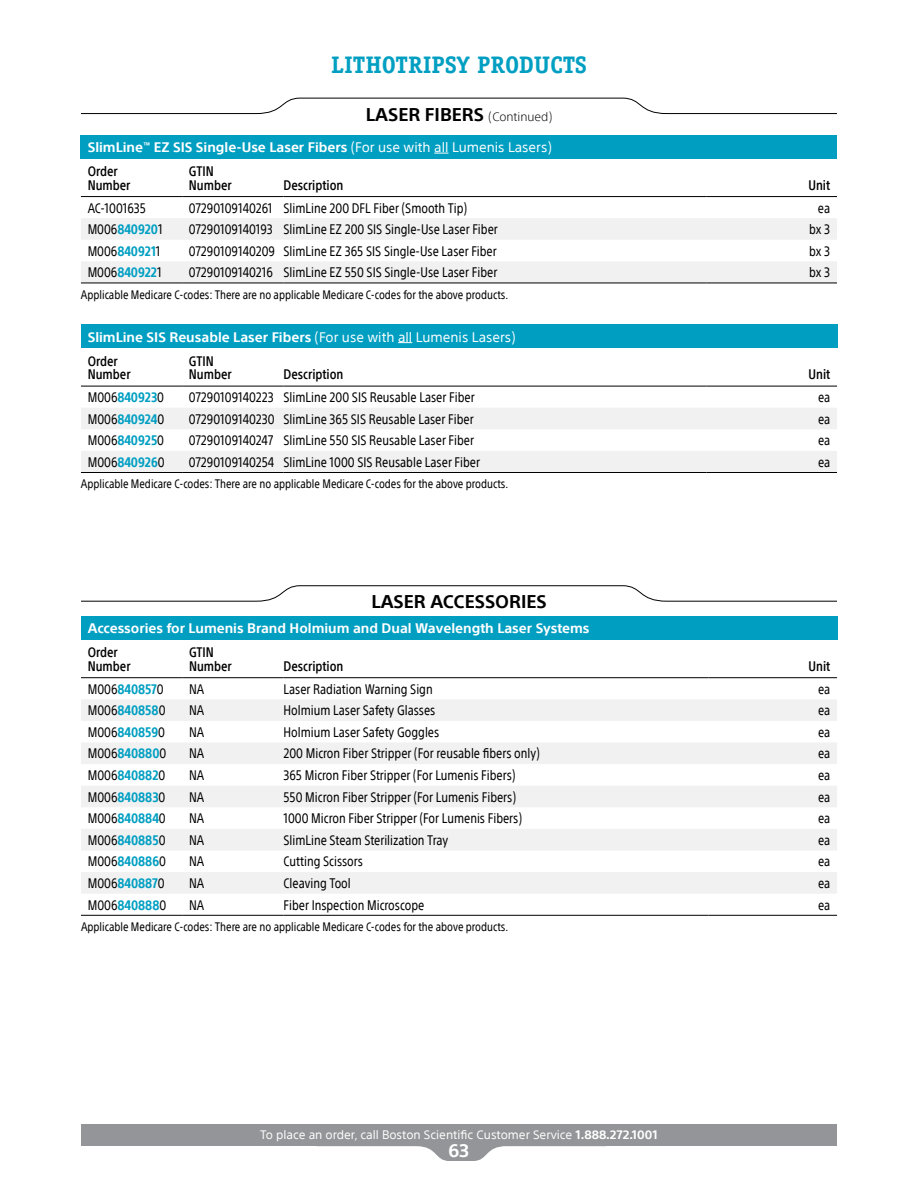
<style>
.page{position:relative;width:918px;height:1188px;background:#fff}
.page>*{position:absolute;margin:0;border:0;box-sizing:border-box;transform-origin:0 0}
.t1{font:700 24px "Officina Serif";color:#009fc2}
.t2{font:700 18px "SST";color:#000}
.t3{font:700 18px "SST";color:#fff}
.t4{font:condensed 13.5px "SST";color:#000}
.t5{font:700 condensed 13.5px "SST";color:#009fc2}
.t6{font:700 13.5px/24.3px "SST";color:#fff}
.t7{font:500 condensed 13.5px/13.5px "SST";color:#000}
.t8{font:condensed 12px "SST";color:#000}
.t9{font:12px "SST";color:#fff}
.s1{font-weight:300;font-size:12px}
.s2{font-weight:400}
.s3{font-weight:500;font-stretch:condensed;color:#000}
.s4{font-weight:400;color:#000}
.s5{font-weight:700}
</style>
<div class="page">
<div style="left:81px;top:1125px;width:756px;height:21px;background:#939598"></div>
<svg style="left:317px;top:1146px;width:289px;height:15px"></svg>
<svg style="left:81px;top:97px;width:756px;height:17px"></svg>
<svg style="left:81px;top:585px;width:756px;height:17px"></svg>
<div style="left:81px;top:616px;width:756px;height:24px;background:#009fc2"></div>
<svg style="left:81px;top:700px;width:756px;height:193px;fill:#f1f1f2"></svg>
<hr style="left:81px;top:677px;width:101px;height:1px;background:#000">
<hr style="left:182px;top:677px;width:102px;height:1px;background:#000">
<hr style="left:284px;top:677px;width:424px;height:1px;background:#000">
<hr style="left:708px;top:677px;width:129px;height:1px;background:#000">
<hr style="left:81px;top:915px;width:101px;height:1px;background:#000">
<hr style="left:182px;top:915px;width:102px;height:1px;background:#000">
<hr style="left:284px;top:915px;width:424px;height:1px;background:#000">
<hr style="left:708px;top:915px;width:129px;height:1px;background:#000">
<div style="left:81px;top:135px;width:756px;height:24px;background:#009fc2"></div>
<svg style="left:81px;top:218px;width:756px;height:65px;fill:#f1f1f2"></svg>
<hr style="left:81px;top:196px;width:101px;height:1px;background:#000">
<hr style="left:182px;top:196px;width:101px;height:1px;background:#000">
<hr style="left:283px;top:196px;width:423px;height:1px;background:#000">
<hr style="left:706px;top:196px;width:131px;height:1px;background:#000">
<hr style="left:81px;top:283px;width:101px;height:1px;background:#000">
<hr style="left:182px;top:283px;width:101px;height:1px;background:#000">
<hr style="left:283px;top:283px;width:423px;height:1px;background:#000">
<hr style="left:706px;top:283px;width:131px;height:1px;background:#000">
<svg style="left:434px;top:153px;width:14px;height:1px"></svg>
<div style="left:81px;top:325px;width:756px;height:23px;background:#009fc2"></div>
<svg style="left:81px;top:408px;width:756px;height:64px;fill:#f1f1f2"></svg>
<hr style="left:81px;top:386px;width:101px;height:1px;background:#000">
<hr style="left:182px;top:386px;width:101px;height:1px;background:#000">
<hr style="left:283px;top:386px;width:423px;height:1px;background:#000">
<hr style="left:706px;top:386px;width:131px;height:1px;background:#000">
<hr style="left:81px;top:472px;width:101px;height:1px;background:#000">
<hr style="left:182px;top:472px;width:101px;height:1px;background:#000">
<hr style="left:283px;top:472px;width:423px;height:1px;background:#000">
<hr style="left:706px;top:472px;width:131px;height:1px;background:#000">
<svg style="left:398px;top:342px;width:14px;height:1px"></svg>
<h1 class="t1" style="left:331px;top:50px;width:257px">LITHOTRIPSY PRODUCTS</h1>
<h2 class="t2" style="left:366px;top:104px;width:188px">LASER FIBERS <span class="s1">(Continued)</span></h2>
<p class="t6" style="left:88px;top:135px;width:465px">SlimLine<sup>™</sup> EZ SIS Single-Use Laser Fibers <span class="s2">(For use with all Lumenis Lasers)<br></span><span class="s3">Order</span></p>
<p class="t7" style="left:88px;top:178px;width:44px">Number</p>
<p class="t7" style="left:189px;top:165px;width:44px">GTIN<br>Number</p>
<p class="t7" style="left:283px;top:178px;width:61px">Description</p>
<p class="t7" style="left:808px;top:178px;width:23px">Unit</p>
<p class="t4" style="left:88px;top:200px;width:60px">AC-1001635</p>
<p class="t4" style="left:189px;top:200px;width:280px">07290109140261 SlimLine 200 DFL Fiber (Smooth Tip)</p>
<p class="t4" style="left:818px;top:200px;width:14px">ea</p>
<p class="t5" style="left:88px;top:221px;width:77px"><span class="s4">M006</span>840920<span class="s4">1</span></p>
<p class="t4" style="left:189px;top:221px;width:310px">07290109140193 SlimLine EZ 200 SIS Single-Use Laser Fiber</p>
<p class="t4" style="left:809px;top:221px;width:22px">bx3</p>
<p class="t5" style="left:88px;top:243px;width:74px"><span class="s4">M006</span>840921<span class="s4">1</span></p>
<p class="t4" style="left:189px;top:243px;width:309px">07290109140209 SlimLine EZ 365 SIS Single-Use Laser Fiber</p>
<p class="t4" style="left:809px;top:243px;width:22px">bx3</p>
<p class="t5" style="left:88px;top:264px;width:75px"><span class="s4">M006</span>840922<span class="s4">1</span></p>
<p class="t4" style="left:189px;top:264px;width:310px">07290109140216 SlimLine EZ 550 SIS Single-Use Laser Fiber</p>
<p class="t4" style="left:809px;top:264px;width:22px">bx3</p>
<p class="t8" style="left:81px;top:288px;width:429px">Applicable Medicare C-codes: There are no applicable Medicare C-codes for the above products.</p>
<p class="t6" style="left:88px;top:325px;width:429px">SlimLine SIS Reusable Laser Fibers <span class="s2">(For use with all Lumenis Lasers)<br></span><span class="s3">Order</span></p>
<p class="t7" style="left:88px;top:368px;width:44px">Number</p>
<p class="t7" style="left:189px;top:354px;width:44px">GTIN<br>Number</p>
<p class="t7" style="left:283px;top:368px;width:61px">Description</p>
<p class="t7" style="left:809px;top:368px;width:23px">Unit</p>
<p class="t5" style="left:88px;top:389px;width:78px"><span class="s4">M006</span>840923<span class="s4">0</span></p>
<p class="t4" style="left:189px;top:389px;width:287px">07290109140223 SlimLine 200 SIS Reusable Laser Fiber</p>
<p class="t4" style="left:818px;top:389px;width:14px">ea</p>
<p class="t5" style="left:88px;top:411px;width:78px"><span class="s4">M006</span>840924<span class="s4">0</span></p>
<p class="t4" style="left:189px;top:411px;width:286px">07290109140230 SlimLine 365 SIS Reusable Laser Fiber</p>
<p class="t4" style="left:818px;top:411px;width:14px">ea</p>
<p class="t5" style="left:88px;top:432px;width:78px"><span class="s4">M006</span>840925<span class="s4">0</span></p>
<p class="t4" style="left:189px;top:432px;width:287px">07290109140247 SlimLine 550 SIS Reusable Laser Fiber</p>
<p class="t4" style="left:818px;top:432px;width:14px">ea</p>
<p class="t5" style="left:88px;top:454px;width:78px"><span class="s4">M006</span>840926<span class="s4">0</span></p>
<p class="t4" style="left:189px;top:454px;width:293px">07290109140254 SlimLine 1000 SIS Reusable Laser Fiber</p>
<p class="t4" style="left:818px;top:454px;width:14px">ea</p>
<p class="t8" style="left:81px;top:477px;width:429px">Applicable Medicare C-codes: There are no applicable Medicare C-codes for the above products.</p>
<h2 class="t2" style="left:371px;top:591px;width:177px">LASER ACCESSORIES</h2>
<p class="t6" style="left:88px;top:616px;width:503px">Accessories for Lumenis Brand Holmium and Dual Wavelength Laser Systems</p>
<p class="t7" style="left:88px;top:646px;width:44px">Order<br>Number</p>
<p class="t7" style="left:189px;top:646px;width:44px">GTIN<br>Number</p>
<p class="t7" style="left:284px;top:659px;width:61px">Description</p>
<p class="t7" style="left:809px;top:659px;width:23px">Unit</p>
<p class="t5" style="left:88px;top:681px;width:78px"><span class="s4">M006</span>840857<span class="s4">0</span></p>
<p class="t4" style="left:189px;top:681px;width:17px">NA</p>
<p class="t4" style="left:284px;top:681px;width:151px">Laser Radiation Warning Sign</p>
<p class="t4" style="left:818px;top:681px;width:14px">ea</p>
<p class="t5" style="left:88px;top:702px;width:79px"><span class="s4">M006</span>840858<span class="s4">0</span></p>
<p class="t4" style="left:189px;top:702px;width:17px">NA</p>
<p class="t4" style="left:284px;top:702px;width:153px">Holmium Laser Safety Glasses</p>
<p class="t4" style="left:818px;top:702px;width:14px">ea</p>
<p class="t5" style="left:88px;top:724px;width:79px"><span class="s4">M006</span>840859<span class="s4">0</span></p>
<p class="t4" style="left:189px;top:724px;width:17px">NA</p>
<p class="t4" style="left:284px;top:724px;width:157px">Holmium Laser Safety Goggles</p>
<p class="t4" style="left:818px;top:724px;width:14px">ea</p>
<p class="t5" style="left:88px;top:746px;width:80px"><span class="s4">M006</span>840880<span class="s4">0</span></p>
<p class="t4" style="left:189px;top:746px;width:17px">NA</p>
<p class="t4" style="left:284px;top:746px;width:258px">200 Micron Fiber Stripper (For reusable fibers only)</p>
<p class="t4" style="left:818px;top:746px;width:14px">ea</p>
<p class="t5" style="left:88px;top:767px;width:79px"><span class="s4">M006</span>840882<span class="s4">0</span></p>
<p class="t4" style="left:189px;top:767px;width:17px">NA</p>
<p class="t4" style="left:284px;top:767px;width:233px">365 Micron Fiber Stripper (For Lumenis Fibers)</p>
<p class="t4" style="left:818px;top:767px;width:14px">ea</p>
<p class="t5" style="left:88px;top:789px;width:79px"><span class="s4">M006</span>840883<span class="s4">0</span></p>
<p class="t4" style="left:189px;top:789px;width:17px">NA</p>
<p class="t4" style="left:284px;top:789px;width:234px">550 Micron Fiber Stripper (For Lumenis Fibers)</p>
<p class="t4" style="left:818px;top:789px;width:14px">ea</p>
<p class="t5" style="left:88px;top:810px;width:80px"><span class="s4">M006</span>840884<span class="s4">0</span></p>
<p class="t4" style="left:189px;top:810px;width:17px">NA</p>
<p class="t4" style="left:284px;top:810px;width:240px">1000 Micron Fiber Stripper (For Lumenis Fibers)</p>
<p class="t4" style="left:818px;top:810px;width:14px">ea</p>
<p class="t5" style="left:88px;top:832px;width:79px"><span class="s4">M006</span>840885<span class="s4">0</span></p>
<p class="t4" style="left:189px;top:832px;width:17px">NA</p>
<p class="t4" style="left:284px;top:832px;width:166px">SlimLine Steam Sterilization Tray</p>
<p class="t4" style="left:818px;top:832px;width:14px">ea</p>
<p class="t5" style="left:88px;top:854px;width:80px"><span class="s4">M006</span>840886<span class="s4">0</span></p>
<p class="t4" style="left:189px;top:854px;width:17px">NA</p>
<p class="t4" style="left:284px;top:854px;width:81px">Cutting Scissors</p>
<p class="t4" style="left:818px;top:854px;width:14px">ea</p>
<p class="t5" style="left:88px;top:875px;width:78px"><span class="s4">M006</span>840887<span class="s4">0</span></p>
<p class="t4" style="left:189px;top:875px;width:17px">NA</p>
<p class="t4" style="left:284px;top:875px;width:69px">Cleaving Tool</p>
<p class="t4" style="left:818px;top:875px;width:14px">ea</p>
<p class="t5" style="left:88px;top:897px;width:80px"><span class="s4">M006</span>840888<span class="s4">0</span></p>
<p class="t4" style="left:189px;top:897px;width:17px">NA</p>
<p class="t4" style="left:284px;top:897px;width:142px">Fiber Inspection Microscope</p>
<p class="t4" style="left:818px;top:897px;width:14px">ea</p>
<p class="t8" style="left:81px;top:920px;width:429px">Applicable Medicare C-codes: There are no applicable Medicare C-codes for the above products.</p>
<p class="t9" style="left:260px;top:1127px;width:399px">To place an order, call Boston Scientific Customer Service <span class="s5">1.888.272.1001</span></p>
<h2 class="t3" style="left:449px;top:1140px;width:22px">63</h2>
</div>
